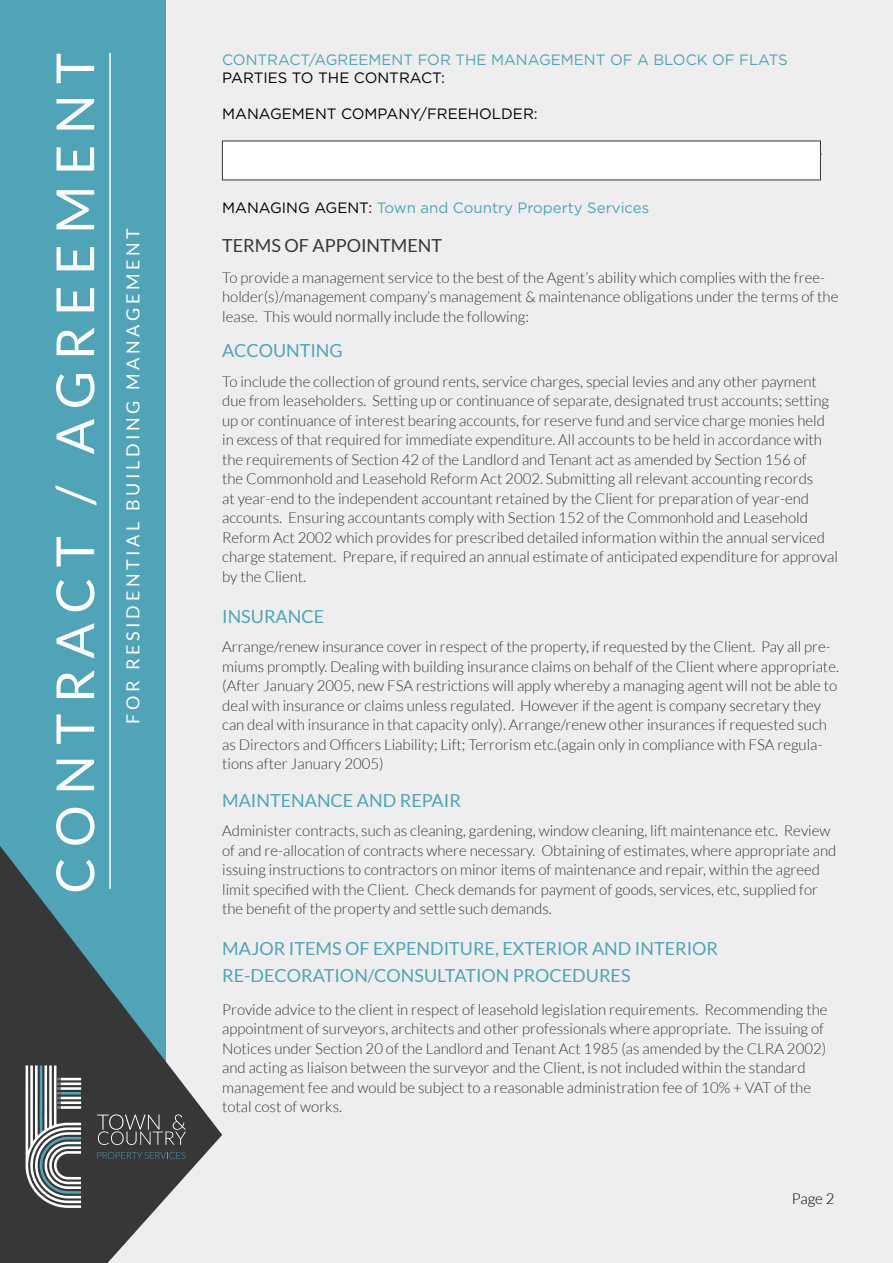
<style>
.page{position:relative;width:893px;height:1263px;background:#efeeee}
.page>*{position:absolute;margin:0;border:0;box-sizing:border-box;transform-origin:0 0}
.t1{font:52.5px "Lato";letter-spacing:.2em;color:#fff}
.t2{font:18px/27px "Lato";color:#4da6b5}
.t3{font:18px "Lato";letter-spacing:.2em;color:#fff}
.t4{font:18px "Lato";color:#373737}
.t5{font:300 15px/19.5px "Lato";color:#373737}
.t6{font:15px "Gotham";color:#4da6b5}
.t7{font:15px "Gotham";color:#000}
.t8{font:300 15px "Lato";color:#000}
.s1{color:#000}
</style>
<div class="page">
<div style="left:0;top:0;width:166px;height:1067px;background:#4fa4b8"></div>
<svg style="left:0;top:846px;width:222px;height:417px;fill:#373737"></svg>
<svg style="left:97px;top:1152px;width:88px;height:7px"></svg>
<svg style="left:97px;top:1114px;width:89px;height:31px;background:#555"></svg>
<svg style="left:26px;top:1065px;width:55px;height:143px;background:#878c8e"></svg>
<hr style="left:109px;top:53px;width:2px;height:836px;background:#fff">
<div style="left:222px;top:141px;width:599px;height:39px;background:#fff"></div>
<h1 class="t1" style="left:46px;top:894px;width:842px;rotate:-90deg">CONTRACT / AGREEMENT</h1>
<p class="t3" style="left:123px;top:724px;width:497px;rotate:-90deg">FOR RESIDENTIAL BUILDING MANAGEMENT</p>
<p class="t6" style="left:222px;top:51px;width:567px">CONTRACT/AGREEMENT FOR THE MANAGEMENT OF A BLOCK OF FLATS</p>
<p class="t7" style="left:222px;top:69px;width:224px">PARTIES TO THE CONTRACT:</p>
<p class="t7" style="left:222px;top:105px;width:317px">MANAGEMENT COMPANY/FREEHOLDER:</p>
<p class="t6" style="left:222px;top:199px;width:429px"><span class="s1">MANAGING AGENT:</span> Town and Country Property Services</p>
<p class="t4" style="left:222px;top:235px;width:221px">TERMS OF APPOINTMENT</p>
<p class="t5" style="left:222px;top:267px;width:618px">To provide a management service to the best of the Agent’s ability which complies with the free&shy;holder(s)/management company’s management &amp; maintenance obligations under the terms of the lease. This would normally include the following:</p>
<p class="t2" style="left:222px;top:337px;width:122px">ACCOUNTING</p>
<p class="t5" style="left:222px;top:371px;width:617px">To include the collection of ground rents, service charges, special levies and any other payment due from leaseholders. Setting up or continuance of separate, designated trust accounts; setting up or continuance of interest bearing accounts, for reserve fund and service charge monies held in excess of that required for immediate expenditure. All accounts to be held in accordance with the requirements of Section 42 of the Landlord and Tenant act as amended by Section 156 of<br>the Commonhold and Leasehold Reform Act 2002. Submitting all relevant accounting records<br>at year-end to the independent accountant retained by the Client for preparation of year-end accounts. Ensuring accountants comply with Section 152 of the Commonhold and Leasehold Reform Act 2002 which provides for prescribed detailed information within the annual serviced charge statement. Prepare, if required an annual estimate of anticipated expenditure for approval by the Client.</p>
<p class="t2" style="left:222px;top:603px;width:104px">INSURANCE</p>
<p class="t5" style="left:222px;top:637px;width:618px">Arrange/renew insurance cover in respect of the property, if requested by the Client. Pay all pre&shy;miums promptly. Dealing with building insurance claims on behalf of the Client where appropriate. (After January 2005, new FSA restrictions will apply whereby a managing agent will not be able to deal with insurance or claims unless regulated. However if the agent is company secretary they can deal with insurance in that capacity only). Arrange/renew other insurances if requested such as Directors and Officers Liability; Lift; Terrorism etc.(again only in compliance with FSA regula&shy;tions after January 2005)</p>
<p class="t2" style="left:222px;top:786px;width:240px">MAINTENANCE AND REPAIR</p>
<p class="t5" style="left:222px;top:821px;width:616px">Administer contracts, such as cleaning, gardening, window cleaning, lift maintenance etc. Review of and re-allocation of contracts where necessary. Obtaining of estimates, where appropriate and issuing instructions to contractors on minor items of maintenance and repair, within the agreed limit specified with the Client. Check demands for payment of goods, services, etc, supplied for the benefit of the property and settle such demands.</p>
<p class="t2" style="left:222px;top:934px;width:497px">MAJOR ITEMS OF EXPENDITURE, EXTERIOR AND INTERIOR<br>RE-DECORATION/CONSULTATION PROCEDURES</p>
<p class="t5" style="left:222px;top:1000px;width:607px">Provide advice to the client in respect of leasehold legislation requirements. Recommending the appointment of surveyors, architects and other professionals where appropriate. The issuing of Notices under Section 20 of the Landlord and Tenant Act 1985 (as amended by the CLRA 2002) and acting as liaison between the surveyor and the Client, is not included within the standard management fee and would be subject to a reasonable administration fee of 10% + VAT of the total cost of works.</p>
<p class="t8" style="left:792px;top:1190px;width:44px">Page 2</p>
</div>
